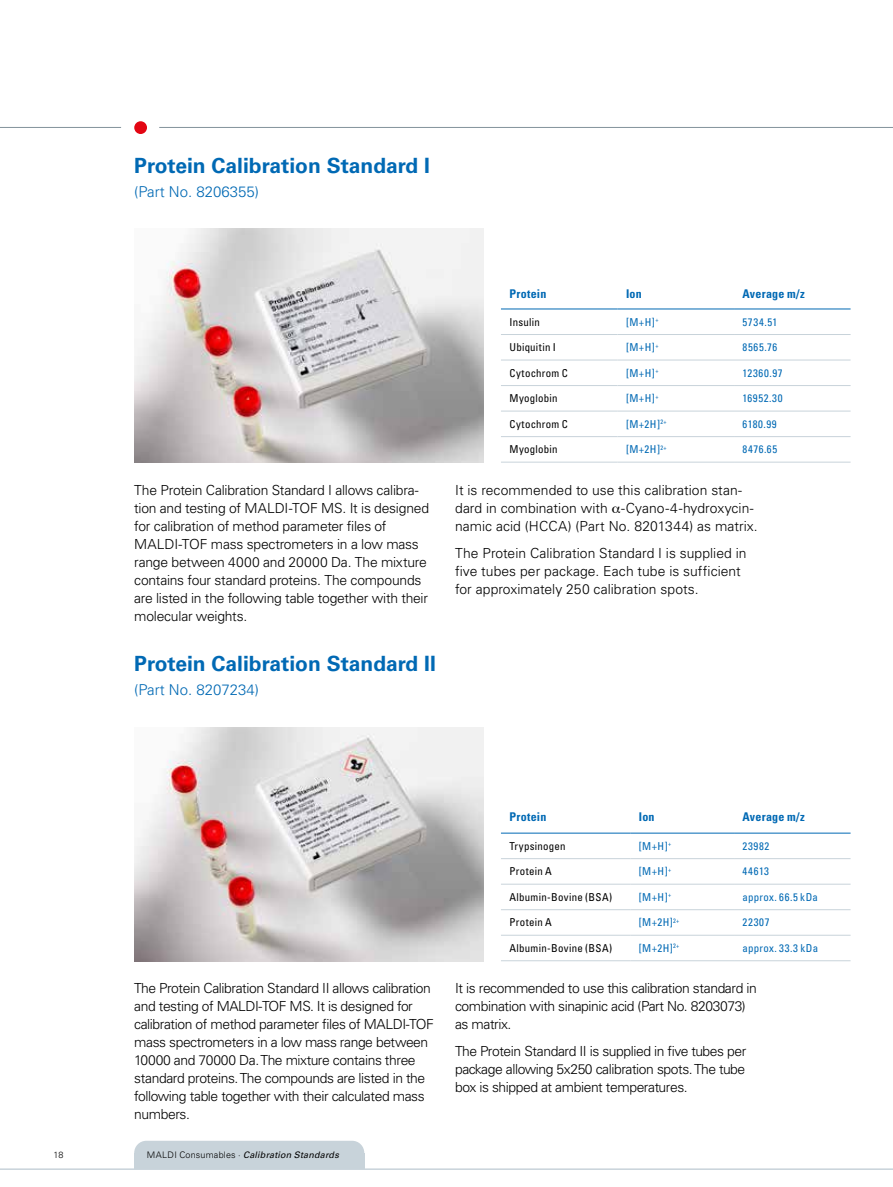
<style>
.page{position:relative;width:893px;height:1187px;background:#fff}
.page>*{position:absolute;margin:0;border:0;box-sizing:border-box;transform-origin:0 0}
.t1{font:700 21px "Univers LT Std";color:#0069b4}
.t2{font:300 15px "Univers LT Std";color:#0069b4}
.t3{font:300 13.8px/18px "Univers LT Std";letter-spacing:-.02em;color:#000}
.t4{font:300 13.8px/18px "Univers LT Std";letter-spacing:.005em;color:#000}
.t5{font:700 condensed 12px "Univers LT Std";letter-spacing:.015em;color:#0069b4}
.t6{font:condensed 10.8px "Univers LT Std";letter-spacing:.055em;color:#0069b4}
.t7{font:condensed 10.8px "Univers LT Std";letter-spacing:.025em;color:#000}
.t8{font:condensed 10.8px "Univers LT Std";letter-spacing:.02em;color:#0069b4}
.t9{font:italic 9px "Univers LT Std";letter-spacing:.02em;color:#000}
.t10{font:300 9px "Univers LT Std";color:#000}
.s1{font-weight:300;font-style:normal}
</style>
<div class="page">
<div style="left:134px;top:1153px;width:230px;height:15px;background:#c8d3da"></div>
<div style="left:134px;top:1140px;width:230px;height:24px;background:#c8d3da;border-radius:12px"></div>
<hr style="left:0;top:1168px;width:893px;height:1px;background:#c8d3da">
<hr style="left:0;top:127px;width:121px;height:1px;background:#83929b">
<div style="left:134px;top:121px;width:13px;height:13px;background:#e30613;border-radius:50%"></div>
<hr style="left:159px;top:127px;width:734px;height:1px;background:#83929b">
<img style="left:134px;top:228px;width:350px;height:234px">
<img style="left:134px;top:727px;width:350px;height:234px">
<hr style="left:501px;top:334px;width:116px;height:1px;background:#c8d3da">
<hr style="left:617px;top:334px;width:117px;height:1px;background:#c8d3da">
<hr style="left:734px;top:334px;width:117px;height:1px;background:#c8d3da">
<hr style="left:501px;top:359px;width:116px;height:1px;background:#c8d3da">
<hr style="left:617px;top:359px;width:117px;height:1px;background:#c8d3da">
<hr style="left:734px;top:359px;width:117px;height:1px;background:#c8d3da">
<hr style="left:501px;top:385px;width:116px;height:1px;background:#c8d3da">
<hr style="left:617px;top:385px;width:117px;height:1px;background:#c8d3da">
<hr style="left:734px;top:385px;width:117px;height:1px;background:#c8d3da">
<hr style="left:501px;top:410px;width:116px;height:1px;background:#c8d3da">
<hr style="left:617px;top:410px;width:117px;height:1px;background:#c8d3da">
<hr style="left:734px;top:410px;width:117px;height:1px;background:#c8d3da">
<hr style="left:501px;top:436px;width:116px;height:1px;background:#c8d3da">
<hr style="left:617px;top:436px;width:117px;height:1px;background:#c8d3da">
<hr style="left:734px;top:436px;width:117px;height:1px;background:#c8d3da">
<hr style="left:501px;top:461px;width:116px;height:1px;background:#c8d3da">
<hr style="left:617px;top:461px;width:117px;height:1px;background:#c8d3da">
<hr style="left:734px;top:461px;width:117px;height:1px;background:#c8d3da">
<hr style="left:501px;top:308px;width:116px;height:1px;background:#0069b4">
<hr style="left:617px;top:308px;width:117px;height:1px;background:#0069b4">
<hr style="left:734px;top:308px;width:117px;height:1px;background:#0069b4">
<hr style="left:501px;top:858px;width:129px;height:1px;background:#c8d3da">
<hr style="left:630px;top:858px;width:104px;height:1px;background:#c8d3da">
<hr style="left:734px;top:858px;width:117px;height:1px;background:#c8d3da">
<hr style="left:501px;top:883px;width:129px;height:1px;background:#c8d3da">
<hr style="left:630px;top:883px;width:104px;height:1px;background:#c8d3da">
<hr style="left:734px;top:883px;width:117px;height:1px;background:#c8d3da">
<hr style="left:501px;top:909px;width:129px;height:1px;background:#c8d3da">
<hr style="left:630px;top:909px;width:104px;height:1px;background:#c8d3da">
<hr style="left:734px;top:909px;width:117px;height:1px;background:#c8d3da">
<hr style="left:501px;top:934px;width:129px;height:1px;background:#c8d3da">
<hr style="left:630px;top:934px;width:104px;height:1px;background:#c8d3da">
<hr style="left:734px;top:934px;width:117px;height:1px;background:#c8d3da">
<hr style="left:501px;top:960px;width:129px;height:1px;background:#c8d3da">
<hr style="left:630px;top:960px;width:104px;height:1px;background:#c8d3da">
<hr style="left:734px;top:960px;width:117px;height:1px;background:#c8d3da">
<hr style="left:501px;top:832px;width:129px;height:1px;background:#0069b4">
<hr style="left:630px;top:832px;width:104px;height:1px;background:#0069b4">
<hr style="left:734px;top:832px;width:117px;height:1px;background:#0069b4">
<p class="t10" style="left:54px;top:1149px;width:11px">18</p>
<h1 class="t1" style="left:134px;top:153px;width:297px">Protein Calibration Standard I</h1>
<p class="t2" style="left:134px;top:182px;width:126px">(Part No. 8206355)</p>
<p class="t5" style="left:509px;top:286px;width:38px">Protein</p>
<p class="t5" style="left:626px;top:286px;width:17px">Ion</p>
<p class="t5" style="left:742px;top:286px;width:64px">Average m/z</p>
<p class="t7" style="left:509px;top:315px;width:32px">Insulin</p>
<p class="t6" style="left:626px;top:315px;width:34px">[M+H]<sup>+</sup></p>
<p class="t6" style="left:742px;top:315px;width:36px">5734.51</p>
<p class="t7" style="left:509px;top:340px;width:48px">Ubiquitin I</p>
<p class="t6" style="left:626px;top:340px;width:34px">[M+H]<sup>+</sup></p>
<p class="t6" style="left:742px;top:340px;width:36px">8565.76</p>
<p class="t7" style="left:509px;top:366px;width:60px">Cytochrom C</p>
<p class="t6" style="left:626px;top:366px;width:34px">[M+H]<sup>+</sup></p>
<p class="t6" style="left:742px;top:366px;width:42px">12360.97</p>
<p class="t7" style="left:509px;top:391px;width:50px">Myoglobin</p>
<p class="t6" style="left:626px;top:391px;width:34px">[M+H]<sup>+</sup></p>
<p class="t6" style="left:742px;top:391px;width:42px">16952.30</p>
<p class="t7" style="left:509px;top:417px;width:60px">Cytochrom C</p>
<p class="t6" style="left:626px;top:417px;width:42px">[M+2H]<sup>2+</sup></p>
<p class="t6" style="left:742px;top:417px;width:36px">6180.99</p>
<p class="t7" style="left:509px;top:442px;width:50px">Myoglobin</p>
<p class="t6" style="left:626px;top:442px;width:42px">[M+2H]<sup>2+</sup></p>
<p class="t6" style="left:742px;top:442px;width:36px">8476.65</p>
<p class="t3" style="left:134px;top:481px;width:296px">The Protein Calibration Standard I allows calibra&shy;tion and testing of MALDI-TOF MS. It is designed for calibration of method parameter files of MALDI-TOF mass spectrometers in a low mass range between 4000 and 20000 Da. The mixture contains four standard proteins. The compounds are listed in the following table together with their molecular weights.</p>
<p class="t4" style="left:455px;top:481px;width:304px">It is recommended to use this calibration stan&shy;dard in combination with -Cyano-4-hydroxycin&shy;namic acid (HCCA) (Part No. 8201344) as matrix.</p>
<p class="t4" style="left:455px;top:543px;width:293px">The Protein Calibration Standard I is supplied in five tubes per package. Each tube is sufficient for approximately 250 calibration spots.</p>
<h1 class="t1" style="left:134px;top:651px;width:303px">Protein Calibration Standard II</h1>
<p class="t2" style="left:134px;top:681px;width:126px">(Part No. 8207234)</p>
<p class="t5" style="left:509px;top:809px;width:38px">Protein</p>
<p class="t5" style="left:639px;top:809px;width:17px">Ion</p>
<p class="t5" style="left:742px;top:809px;width:64px">Average m/z</p>
<p class="t7" style="left:509px;top:839px;width:58px">Trypsinogen</p>
<p class="t6" style="left:639px;top:839px;width:34px">[M+H]<sup>+</sup></p>
<p class="t6" style="left:742px;top:839px;width:28px">23982</p>
<p class="t7" style="left:509px;top:864px;width:44px">Protein A</p>
<p class="t6" style="left:639px;top:864px;width:34px">[M+H]<sup>+</sup></p>
<p class="t6" style="left:742px;top:864px;width:28px">44613</p>
<p class="t7" style="left:509px;top:890px;width:104px">Albumin-Bovine (BSA)</p>
<p class="t6" style="left:639px;top:890px;width:34px">[M+H]<sup>+</sup></p>
<p class="t8" style="left:742px;top:890px;width:77px">approx. 66.5 kDa</p>
<p class="t7" style="left:509px;top:915px;width:44px">Protein A</p>
<p class="t6" style="left:639px;top:915px;width:42px">[M+2H]<sup>2+</sup></p>
<p class="t6" style="left:742px;top:915px;width:28px">22307</p>
<p class="t7" style="left:509px;top:941px;width:104px">Albumin-Bovine (BSA)</p>
<p class="t6" style="left:639px;top:941px;width:42px">[M+2H]<sup>2+</sup></p>
<p class="t8" style="left:742px;top:941px;width:77px">approx. 33.3 kDa</p>
<p class="t3" style="left:134px;top:979px;width:301px">The Protein Calibration Standard II allows calibration and testing of MALDI-TOF MS. It is designed for calibration of method parameter files of MALDI-TOF mass spectrometers in a low mass range between 10000 and 70000 Da. The mixture contains three standard proteins. The compounds are listed in the following table together with their calculated mass numbers.</p>
<p class="t3" style="left:455px;top:979px;width:303px">It is recommended to use this calibration standard in combination with sinapinic acid (Part No. 8203073) as matrix.</p>
<p class="t3" style="left:455px;top:1041px;width:293px;text-align:justify">The Protein Standard II is supplied in five tubes per package allowing 5x250 calibration spots. The tube box is shipped at ambient temperatures.</p>
<p class="t9" style="left:147px;top:1149px;width:193px"><span class="s1">MALDI Consumables ·</span> Calibration Standards</p>
</div>
